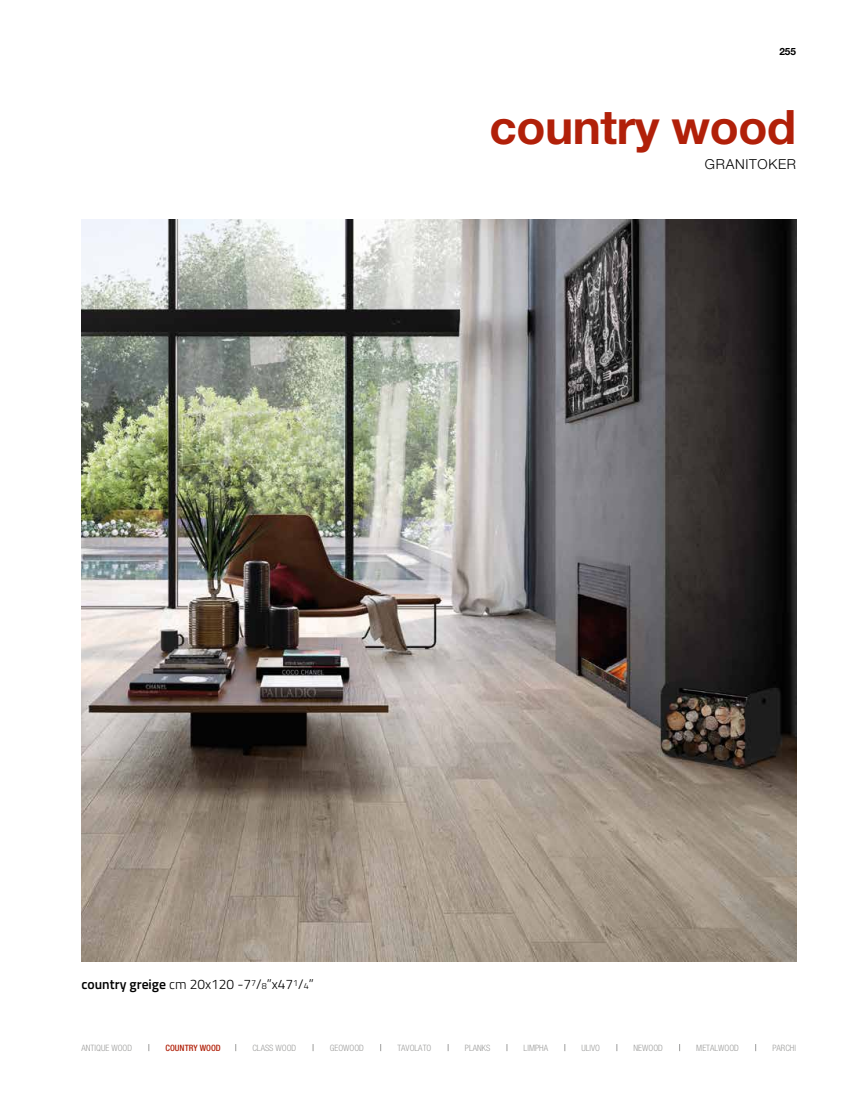
<style>
.page{position:relative;width:851px;height:1099px;background:#fff}
.page>*{position:absolute;margin:0;border:0;box-sizing:border-box;transform-origin:0 0}
.t1{font:700 47.5px "Helvetica Neue LT Std";letter-spacing:-.01em;color:#b12009}
.t2{font:300 13.75px "Titillium";color:#000}
.t3{font:300 13.75px "Helvetica Neue LT Std";letter-spacing:.05em;color:#000}
.t4{font:700 10px "Helvetica Neue LT Std";color:#000}
.t5{font:300 condensed 8.75px "Helvetica Neue LT Std";color:#9d9d9c}
.t6{font:500 condensed 8.75px "Helvetica Neue LT Std";color:#b12009}
.s1{font-weight:600}
.s2{font-size:9px}
</style>
<div class="page">
<img style="left:81px;top:220px;width:714px;height:741px">
<p class="t4" style="left:779px;top:45px;width:18px">255</p>
<h1 class="t1" style="left:489px;top:97px;width:308px">country wood</h1>
<h2 class="t3" style="left:704px;top:156px;width:93px">GRANITOKER</h2>
<h2 class="t2" style="left:81px;top:974px;width:233px"><span class="s1">country greige</span> cm 20x120 -7<sup>7</sup>/<span class="s2">8</span>”x47<sup>1</sup>/<span class="s2">4</span>”</h2>
<p class="t6" style="left:165px;top:1042px;width:57px">COUNTRY WOOD</p>
<p class="t5" style="left:81px;top:1042px;width:52px">ANTIQUE WOOD</p>
<p class="t5" style="left:252px;top:1042px;width:45px">CLASS WOOD</p>
<p class="t5" style="left:330px;top:1042px;width:36px">GEOWOOD</p>
<p class="t5" style="left:397px;top:1042px;width:36px">TAVOLATO</p>
<p class="t5" style="left:465px;top:1042px;width:27px">PLANKS</p>
<p class="t5" style="left:523px;top:1042px;width:26px">LIMPHA</p>
<p class="t5" style="left:581px;top:1042px;width:20px">ULIVO</p>
<p class="t5" style="left:633px;top:1042px;width:31px">NEWOOD</p>
<p class="t5" style="left:696px;top:1042px;width:44px">METALWOOD</p>
<p class="t5" style="left:772px;top:1042px;width:25px">PARCHI</p>
</div>
